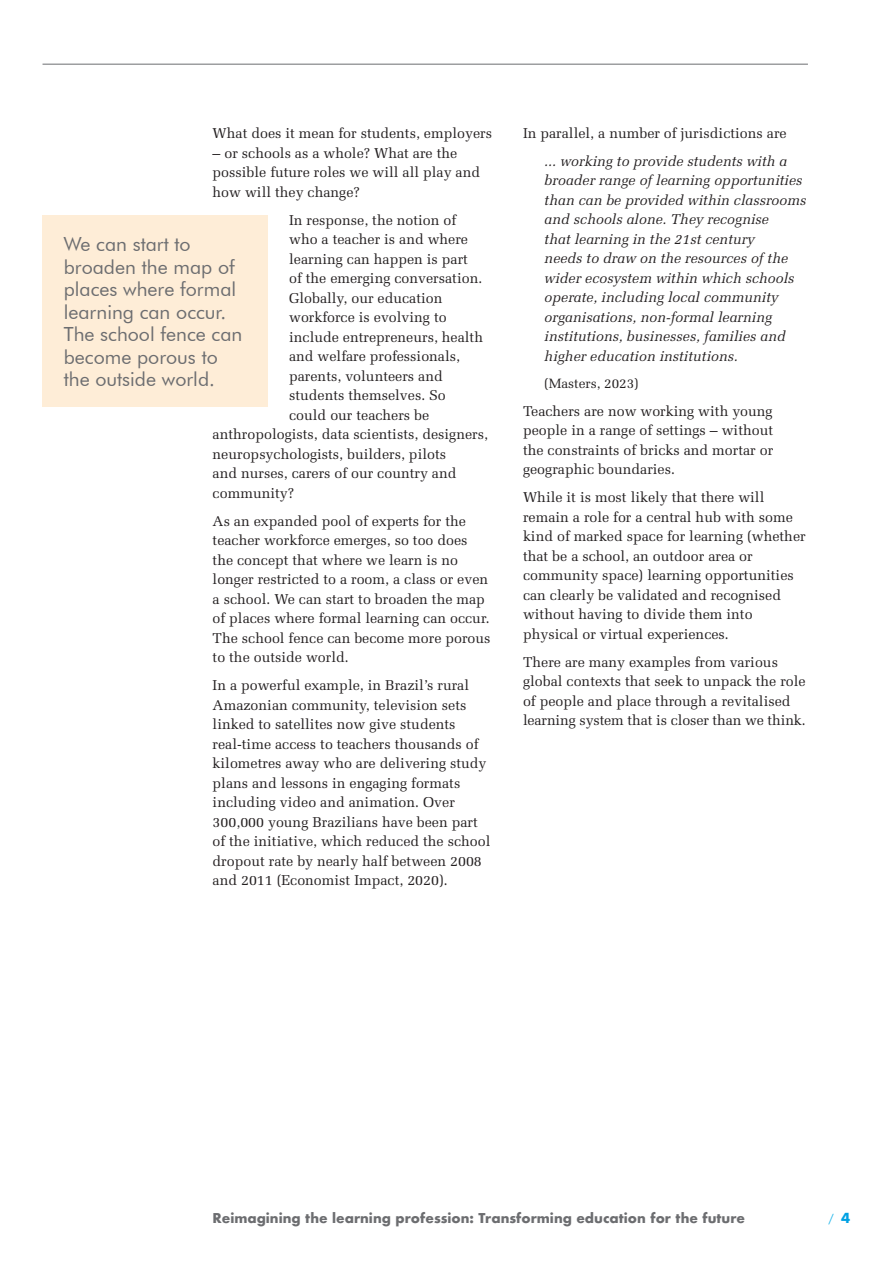
<style>
.page{position:relative;width:893px;height:1263px;background:#fff}
.page>*{position:absolute;margin:0;border:0;box-sizing:border-box;transform-origin:0 0}
.t1{font:19.5px/22.5px "Futura BT";color:#6c6d70}
.t2{font:14.25px/19.5px "Melior";color:#231f20}
.t3{font:italic 14.25px/19.5px "Melior";color:#231f20}
.t4{font:13.5px "Melior";color:#231f20}
.t5{font:700 13.2px "Futura";color:#6c6d70}
.t6{font:12.75px "Futura BT";color:#1fb5ea}
.s1{font-family:"Futura";font-weight:700;font-size:13.5px;color:#00a1e3}
</style>
<div class="page">
<div style="left:43px;top:216px;width:225px;height:191px;background:#feedd7"></div>
<hr style="left:43px;top:64px;width:765px;height:1px;background:#6c6d70">
<p class="t2" style="left:213px;top:124px;width:281px">What does it mean for students, employers</p>
<p class="t2" style="left:213px;top:143px;width:269px">– or schools as a whole? What are the possible future roles we will all play and how will they change?</p>
<p class="t2" style="left:289px;top:210px;width:169px">In response, the notion of</p>
<p class="t2" style="left:289px;top:230px;width:180px">who a teacher is and where</p>
<p class="t2" style="left:289px;top:249px;width:180px">learning can happen is part</p>
<p class="t2" style="left:289px;top:269px;width:195px">of the emerging conversation.</p>
<p class="t2" style="left:289px;top:288px;width:155px">Globally, our education</p>
<p class="t2" style="left:289px;top:308px;width:159px">workforce is evolving to</p>
<p class="t2" style="left:289px;top:327px;width:195px">include entrepreneurs, health</p>
<p class="t2" style="left:289px;top:347px;width:172px">and welfare professionals,</p>
<p class="t2" style="left:289px;top:366px;width:155px">parents, volunteers and</p>
<p class="t2" style="left:289px;top:386px;width:158px">students themselves. So</p>
<p class="t2" style="left:289px;top:405px;width:142px">could our teachers be</p>
<p class="t2" style="left:213px;top:425px;width:277px">anthropologists, data scientists, designers,</p>
<p class="t2" style="left:213px;top:444px;width:235px">neuropsychologists, builders, pilots</p>
<p class="t2" style="left:213px;top:464px;width:245px">and nurses, carers of our country and</p>
<p class="t2" style="left:213px;top:483px;width:83px">community?</p>
<p class="t2" style="left:213px;top:511px;width:279px">As an expanded pool of experts for the teacher workforce emerges, so too does the concept that where we learn is no longer restricted to a room, a class or even a school. We can start to broaden the map of places where formal learning can occur.<br>The school fence can become more porous to the outside world.</p>
<p class="t2" style="left:213px;top:675px;width:279px">In a powerful example, in Brazil’s rural Amazonian community, television sets linked to satellites now give students real-time access to teachers thousands of kilometres away who are delivering study plans and lessons in engaging formats including video and animation. Over 300,000 young Brazilians have been part of the initiative, which reduced the school dropout rate by nearly half between 2008 and 2011 (Economist Impact, 2020).</p>
<h1 class="t1" style="left:64px;top:233px;width:180px">We can start to broaden the map of places where formal learning can occur.<br>The school fence can become porous to the outside world.</h1>
<p class="t2" style="left:523px;top:123px;width:265px">In parallel, a number of jurisdictions are</p>
<p class="t3" style="left:544px;top:151px;width:263px">... working to provide students with a broader range of learning opportunities than can be provided within classrooms and schools alone. They recognise<br>that learning in the 21st century<br>needs to draw on the resources of the wider ecosystem within which schools operate, including local community organisations, non-formal learning institutions, businesses, families and higher education institutions.</p>
<p class="t4" style="left:544px;top:375px;width:96px">(Masters, 2023)</p>
<p class="t2" style="left:523px;top:401px;width:252px;text-align:justify">Teachers are now working with young people in a range of settings – without the constraints of bricks and mortar or geographic boundaries.</p>
<p class="t2" style="left:523px;top:488px;width:284px">While it is most likely that there will remain a role for a central hub with some kind of marked space for learning (whether that be a school, an outdoor area or community space) learning opportunities can clearly be validated and recognised without having to divide them into physical or virtual experiences.</p>
<p class="t2" style="left:523px;top:652px;width:284px">There are many examples from various global contexts that seek to unpack the role of people and place through a revitalised learning system that is closer than we think.</p>
<p class="t5" style="left:213px;top:1208px;width:534px">Reimagining the learning profession: Transforming education for the future</p>
<p class="t6" style="left:828px;top:1211px;width:24px">/ <span class="s1">4</span></p>
</div>
